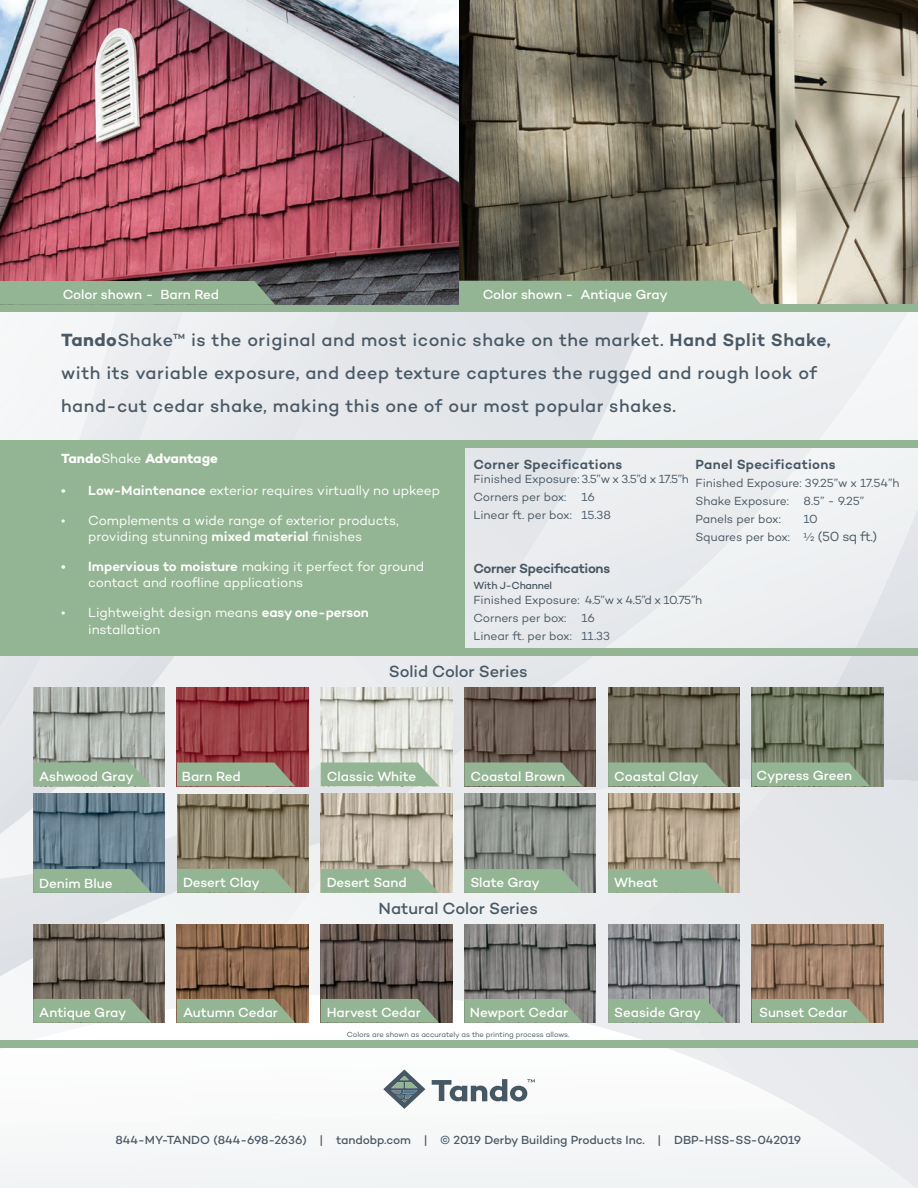
<style>
.page{position:relative;width:918px;height:1188px;background:#fff}
.page>*{position:absolute;margin:0;border:0;box-sizing:border-box;transform-origin:0 0}
.t1{font:500 18px/33px "Campton";letter-spacing:.025em;color:#495966}
.t2{font:500 16.5px "Campton";letter-spacing:-.005em;color:#475865}
.t3{font:13.5px/16.2px "Campton";letter-spacing:-.005em;color:#fff}
.t4{font:500 13.5px "Campton";letter-spacing:-.005em;color:#fff}
.t5{font:600 13.5px "Campton";letter-spacing:.02em;color:#475865}
.t6{font:600 13.5px "Campton";letter-spacing:-.02em;color:#475865}
.t7{font:13.5px "Campton Bold DEMO";letter-spacing:-.005em;color:#fff}
.t8{font:12px "Campton";letter-spacing:-.01em;color:#475865}
.t9{font:500 12px "Campton";letter-spacing:-.005em;color:#495966}
.t10{font:500 10.5px "Campton";letter-spacing:-.025em;color:#475865}
.t11{font:7.5px "Campton";letter-spacing:-.005em;color:#495966}
.s1{font-family:"Campton Bold DEMO";font-weight:400}
.s2{font-weight:600}
.s3{font-family:"Campton"}
.s4{font-size:13.5px}
</style>
<div class="page">
<img style="left:0;top:853px;width:145px;height:85px">
<img style="left:143px;top:884px;width:52px;height:21px">
<img style="left:0;top:938px;width:33px;height:39px">
<svg style="left:0;top:1001px;width:918px;height:187px"></svg>
<svg style="left:0;top:312px;width:367px;height:541px;background:#e6e7ea"></svg>
<img style="left:0;top:312px;width:181px;height:129px">
<img style="left:236px;top:778px;width:542px;height:225px">
<img style="left:367px;top:312px;width:551px;height:518px">
<img style="left:112px;top:995px;width:366px;height:193px">
<img style="left:321px;top:688px;width:131px;height:98px">
<img style="left:33px;top:688px;width:132px;height:98px">
<img style="left:464px;top:794px;width:132px;height:99px">
<img style="left:608px;top:794px;width:132px;height:99px">
<img style="left:321px;top:794px;width:131px;height:99px">
<img style="left:177px;top:794px;width:131px;height:99px">
<img style="left:608px;top:687px;width:132px;height:99px">
<img style="left:464px;top:688px;width:132px;height:98px">
<img style="left:752px;top:687px;width:131px;height:99px">
<img style="left:33px;top:794px;width:132px;height:99px">
<img style="left:177px;top:688px;width:131px;height:98px">
<img style="left:177px;top:925px;width:131px;height:98px">
<img style="left:321px;top:925px;width:131px;height:98px">
<img style="left:752px;top:925px;width:131px;height:98px">
<img style="left:33px;top:925px;width:132px;height:98px">
<img style="left:464px;top:925px;width:132px;height:98px">
<img style="left:608px;top:925px;width:131px;height:98px">
<svg style="left:608px;top:762px;width:118px;height:24px;background:#91ae8e"></svg>
<svg style="left:464px;top:762px;width:119px;height:24px;background:#8fab8c"></svg>
<svg style="left:321px;top:762px;width:118px;height:24px;background:#9cb99a"></svg>
<svg style="left:33px;top:763px;width:118px;height:23px;background:#95b495"></svg>
<svg style="left:752px;top:762px;width:118px;height:24px;background:#90af8e"></svg>
<svg style="left:33px;top:869px;width:118px;height:24px;background:#8faf92"></svg>
<svg style="left:177px;top:763px;width:118px;height:23px;background:#94ab8c"></svg>
<svg style="left:464px;top:869px;width:119px;height:24px;background:#93b192"></svg>
<svg style="left:608px;top:869px;width:118px;height:24px;background:#96b392"></svg>
<svg style="left:321px;top:869px;width:118px;height:24px;background:#98b494"></svg>
<svg style="left:177px;top:869px;width:118px;height:24px;background:#94b190"></svg>
<svg style="left:752px;top:999px;width:118px;height:24px;background:#95b08f"></svg>
<svg style="left:177px;top:999px;width:118px;height:24px;background:#92ad8b"></svg>
<svg style="left:33px;top:999px;width:118px;height:24px;background:#90ad8d"></svg>
<svg style="left:321px;top:999px;width:118px;height:24px;background:#8fab8c"></svg>
<svg style="left:464px;top:999px;width:119px;height:24px;background:#92b091"></svg>
<svg style="left:608px;top:999px;width:118px;height:24px;background:#93b192"></svg>
<div style="left:0;top:1040px;width:918px;height:7px;background:#94b593"></div>
<img style="left:0;top:0;width:918px;height:304px">
<div style="left:0;top:304px;width:918px;height:8px;background:#94b593"></div>
<div style="left:0;top:649px;width:918px;height:7px;background:#94b593"></div>
<div style="left:0;top:441px;width:918px;height:7px;background:#94b593"></div>
<div style="left:0;top:441px;width:465px;height:215px;background:#94b593"></div>
<svg style="left:383px;top:1069px;width:42px;height:40px"></svg>
<svg style="left:432px;top:1079px;width:103px;height:22px"></svg>
<svg style="left:0;top:281px;width:275px;height:24px;background:#90b08f"></svg>
<div style="left:459px;top:281px;width:302px;height:23px;background:#94b593"></div>
<p class="t4" style="left:63px;top:286px;width:158px">Color shown - Barn Red</p>
<p class="t4" style="left:483px;top:286px;width:186px">Color shown - Antique Gray</p>
<p class="t1" style="left:61px;top:323px;width:771px"><span class="s1">Tando</span>Shake™ is the original and most iconic shake on the market. <span class="s2">Hand Split Shake, </span>with its variable exposure, and deep texture captures the rugged and rough look of hand-cut cedar shake, making this one of our most popular shakes.</p>
<p class="t7" style="left:61px;top:450px;width:158px">Tando<span class="s3">Shake</span> Advantage</p>
<p class="t3" style="left:61px;top:482px;width:380px"><span class="s2">• Low-Maintenance</span> exterior requires virtually no upkeep</p>
<p class="t3" style="left:88px;top:512px;width:312px;text-indent:-27px">• Complements a wide range of exterior products, providing stunning <span class="s2">mixed material</span> finishes</p>
<p class="t3" style="left:88px;top:558px;width:338px;text-indent:-27px"><span class="s2">• Impervious to moisture</span> making it perfect for ground contact and roofline applications</p>
<p class="t3" style="left:88px;top:604px;width:282px;text-indent:-27px">• Lightweight design means <span class="s2">easy one-person </span>installation</p>
<p class="t5" style="left:473px;top:456px;width:151px">Corner Specifications</p>
<p class="t8" style="left:473px;top:472px;width:217px">Finished Exposure: 3.5”w x 3.5”d x 17.5”h</p>
<p class="t8" style="left:473px;top:490px;width:94px">Corners per box:</p>
<p class="t8" style="left:581px;top:490px;width:15px">16</p>
<p class="t8" style="left:473px;top:508px;width:139px">Linear ft. per box: 15.38</p>
<p class="t5" style="left:696px;top:456px;width:142px">Panel Specifications</p>
<p class="t8" style="left:696px;top:475px;width:206px">Finished Exposure: 39.25”w x 17.54”h</p>
<p class="t8" style="left:696px;top:493px;width:170px">Shake Exposure: 8.5” - 9.25”</p>
<p class="t8" style="left:696px;top:511px;width:87px">Panels per box:</p>
<p class="t8" style="left:804px;top:511px;width:16px">10</p>
<p class="t8" style="left:696px;top:529px;width:183px">Squares per box: 1/2 <span class="s4">(50 sq ft.)</span></p>
<p class="t6" style="left:473px;top:560px;width:138px">Corner Specifications</p>
<p class="t10" style="left:473px;top:579px;width:80px">With J-Channel</p>
<p class="t8" style="left:473px;top:592px;width:230px">Finished Exposure: 4.5”w x 4.5”d x 10.75”h</p>
<p class="t8" style="left:473px;top:610px;width:94px">Corners per box:</p>
<p class="t8" style="left:581px;top:610px;width:15px">16</p>
<p class="t8" style="left:473px;top:628px;width:138px">Linear ft. per box: 11.33</p>
<p class="t2" style="left:389px;top:661px;width:140px">Solid Color Series</p>
<p class="t4" style="left:182px;top:768px;width:60px">Barn Red</p>
<p class="t4" style="left:39px;top:768px;width:96px">Ashwood Gray</p>
<p class="t4" style="left:327px;top:768px;width:91px">Classic White</p>
<p class="t4" style="left:470px;top:767px;width:96px">Coastal Brown</p>
<p class="t4" style="left:614px;top:767px;width:86px">Coastal Clay</p>
<p class="t4" style="left:757px;top:767px;width:97px">Cypress Green</p>
<p class="t4" style="left:39px;top:874px;width:75px">Denim Blue</p>
<p class="t4" style="left:183px;top:874px;width:78px">Desert Clay</p>
<p class="t4" style="left:327px;top:874px;width:81px">Desert Sand</p>
<p class="t4" style="left:470px;top:874px;width:71px">Slate Gray</p>
<p class="t4" style="left:614px;top:874px;width:45px">Wheat</p>
<p class="t2" style="left:379px;top:898px;width:161px">Natural Color Series</p>
<p class="t4" style="left:39px;top:1004px;width:89px">Antique Gray</p>
<p class="t4" style="left:183px;top:1004px;width:97px">Autumn Cedar</p>
<p class="t4" style="left:327px;top:1004px;width:96px">Harvest Cedar</p>
<p class="t4" style="left:470px;top:1004px;width:100px">Newport Cedar</p>
<p class="t4" style="left:614px;top:1004px;width:88px">Seaside Gray</p>
<p class="t4" style="left:759px;top:1004px;width:90px">Sunset Cedar</p>
<p class="t11" style="left:347px;top:1029px;width:224px">Colors are shown as accurately as the printing process allows.</p>
<p class="t9" style="left:115px;top:1132px;width:687px">844-MY-TANDO (844-698-2636) | tandobp.com | © 2019 Derby Building Products Inc. | DBP-HSS-SS-042019</p>
</div>
